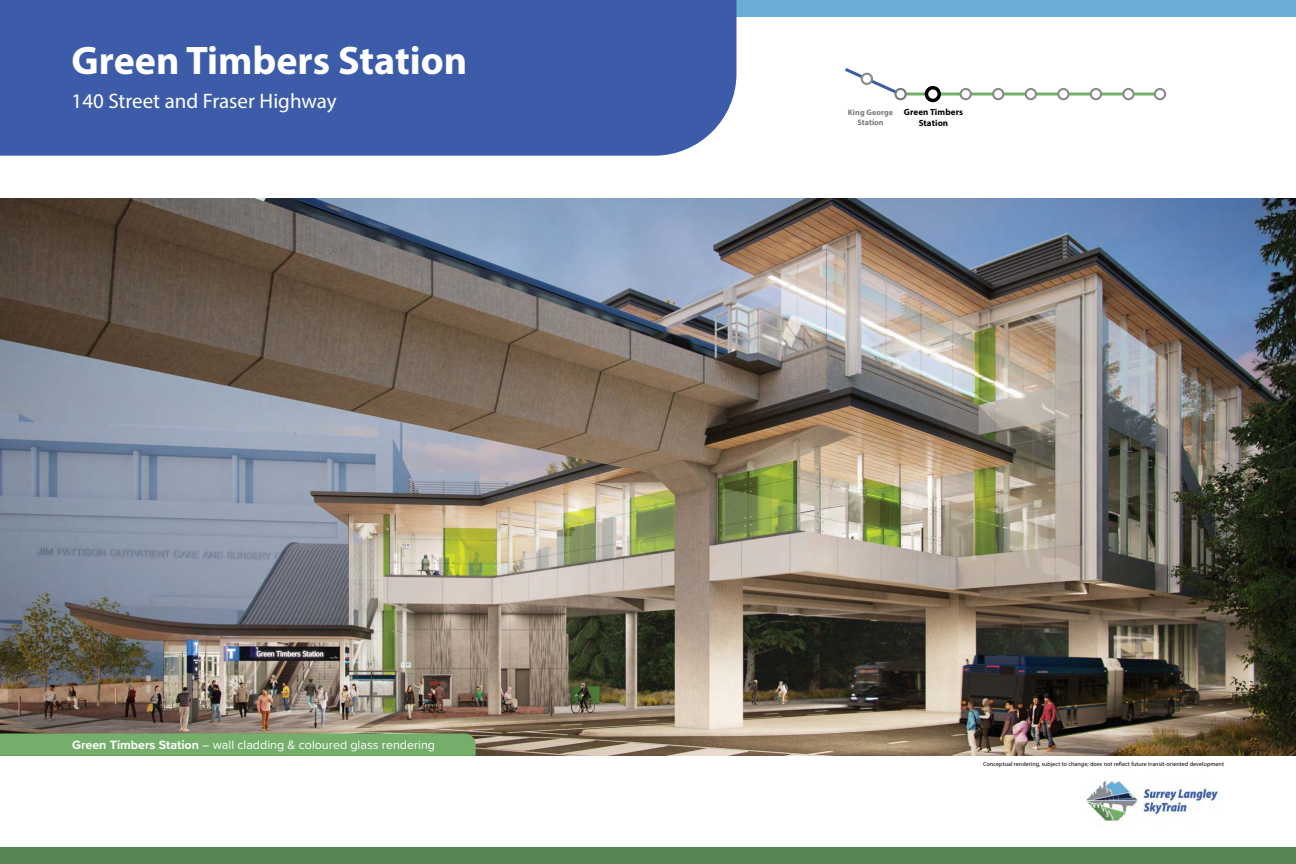
<style>
.page{position:relative;width:1296px;height:864px;background:#fff}
.page>*{position:absolute;margin:0;border:0;box-sizing:border-box;transform-origin:0 0}
.t1{font:700 40px "Myriad Pro";color:#fff}
.t2{font:21px "Myriad Pro";color:#fff}
.t3{font:12.5px "Proxima Nova";color:#fff}
.t4{font:700 9px/10.8px "Myriad Pro";letter-spacing:.01em;color:#000;text-align:center}
.t5{font:700 8px/9.6px "Myriad Pro";letter-spacing:.01em;color:#77787b;text-align:center}
.t6{font:6px "Myriad Pro";letter-spacing:.01em;color:#000}
.s1{font-weight:700}
</style>
<div class="page">
<div style="left:0;top:0;width:1296px;height:17px;background:#6badd5"></div>
<div style="left:0;top:847px;width:1296px;height:17px;background:#568651"></div>
<div style="left:0;top:0;width:736px;height:156px;background:#3c5caa"></div>
<svg style="left:845px;top:68px;width:59px;height:25px"></svg>
<svg style="left:907px;top:92px;width:247px;height:4px"></svg>
<div style="left:895px;top:89px;width:11px;height:10px;background:#fff;border-radius:50%"></div>
<div style="left:894px;top:88px;width:13px;height:12px;border:2px solid #77787b;border-radius:50%"></div>
<div style="left:862px;top:74px;width:10px;height:10px;background:#fff;border-radius:50%"></div>
<div style="left:861px;top:73px;width:12px;height:12px;border:2px solid #898b8e;border-radius:50%"></div>
<div style="left:961px;top:89px;width:10px;height:10px;background:#fff;border-radius:50%"></div>
<div style="left:960px;top:88px;width:12px;height:12px;border:2px solid #898b8e;border-radius:50%"></div>
<div style="left:993px;top:89px;width:10px;height:10px;background:#fff;border-radius:50%"></div>
<div style="left:992px;top:88px;width:12px;height:12px;border:2px solid #898b8e;border-radius:50%"></div>
<div style="left:1026px;top:89px;width:10px;height:10px;background:#fff;border-radius:50%"></div>
<div style="left:1025px;top:88px;width:12px;height:12px;border:2px solid #898b8e;border-radius:50%"></div>
<div style="left:1058px;top:89px;width:10px;height:10px;background:#fff;border-radius:50%"></div>
<div style="left:1057px;top:88px;width:13px;height:12px;border:2px solid #898b8e;border-radius:50%"></div>
<div style="left:1091px;top:89px;width:10px;height:10px;background:#fff;border-radius:50%"></div>
<div style="left:1090px;top:88px;width:12px;height:12px;border:2px solid #898b8e;border-radius:50%"></div>
<div style="left:1123px;top:89px;width:11px;height:10px;background:#fff;border-radius:50%"></div>
<div style="left:1122px;top:88px;width:13px;height:12px;border:2px solid #898b8e;border-radius:50%"></div>
<div style="left:926px;top:88px;width:13px;height:12px;background:#fff;border-radius:50%"></div>
<div style="left:925px;top:86px;width:16px;height:16px;border:4px solid #000;border-radius:50%"></div>
<div style="left:1154px;top:88px;width:12px;height:12px;border:2px solid #898b8e;border-radius:50%"></div>
<img style="left:1086px;top:779px;width:133px;height:45px">
<img style="left:0;top:198px;width:1296px;height:558px">
<div style="left:0;top:734px;width:476px;height:22px;background:#74ae6a"></div>
<h1 class="t1" style="left:72px;top:46px;width:397px">Green Timbers Station</h1>
<h2 class="t2" style="left:72px;top:93px;width:267px">140 Street and Fraser Highway</h2>
<h3 class="t3" style="left:72px;top:740px;width:365px"><span class="s1">Green Timbers Station</span> – wall cladding &amp; coloured glass rendering</h3>
<h3 class="t5" style="left:848px;top:108px;width:47px">King George<br>Station</h3>
<h3 class="t4" style="left:904px;top:107px;width:61px">Green Timbers<br>Station</h3>
<p class="t6" style="left:983px;top:762px;width:242px">Conceptual rendering, subject to change; does not reflect future transit-oriented development</p>
</div>
